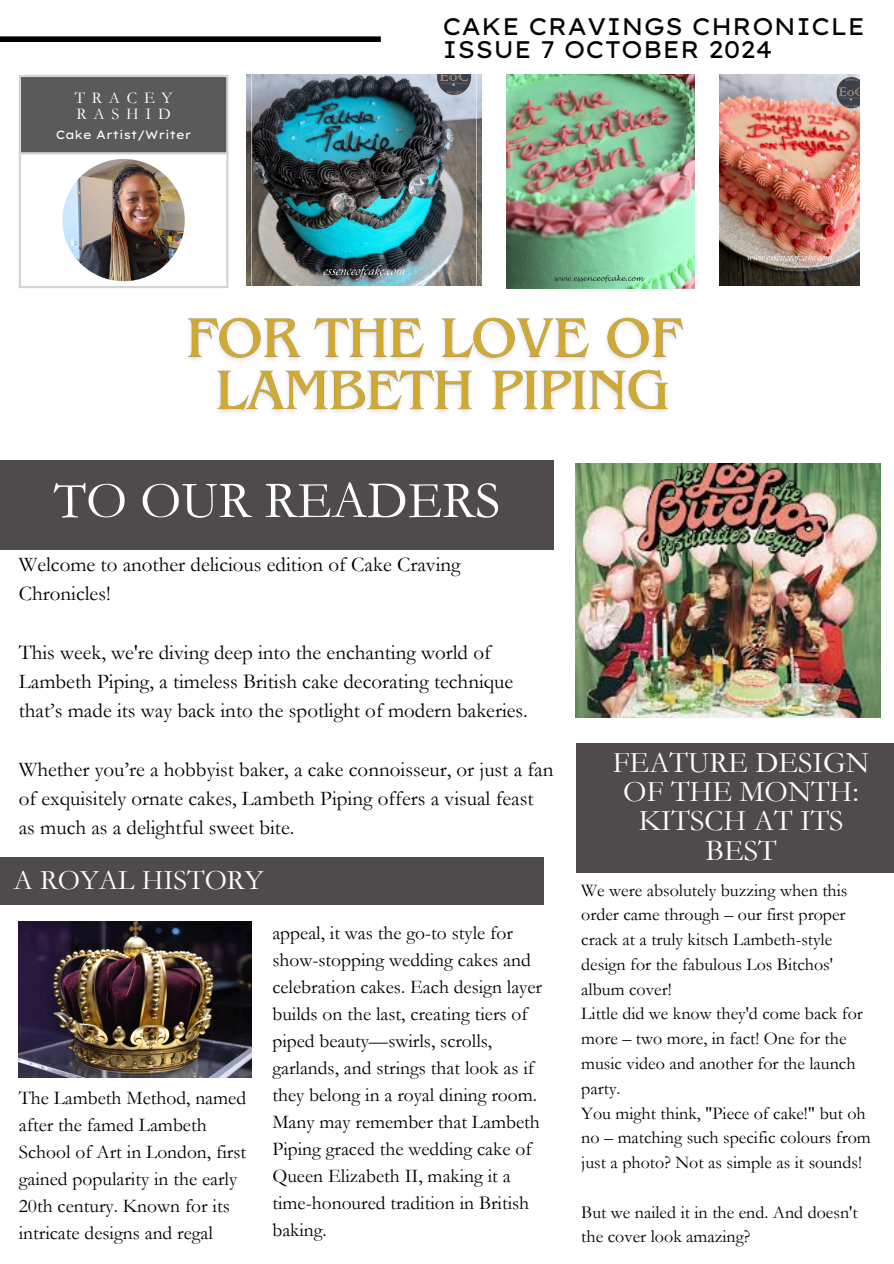
<style>
.page{position:relative;width:894px;height:1264px;background:#fff}
.page>*{position:absolute;margin:0;border:0;box-sizing:border-box;transform-origin:0 0}
.t1{font:52.5px "Garamond";color:#fff}
.t2{font:30px/29.2px "Garamond";color:#fff;text-align:center}
.t3{font:28.5px "Garamond";color:#fff}
.t4{font:24px/23.7px "Lexend Exa";color:#000}
.t5{font:21px/29.2px "Garamond";color:#000}
.t6{font:19.5px/27px "Garamond";color:#000}
.t7{font:18px/24.8px "Garamond";color:#000}
.t8{font:16.5px/15.8px "Garamond";letter-spacing:.41em;color:#fff}
.t9{font:12px "Lexend Exa";color:#fff}
</style>
<div class="page">
<div style="left:0;top:36px;width:381px;height:6px;background:#000"></div>
<div style="left:20px;top:76px;width:207px;height:78px;background:#5a5a5a"></div>
<hr style="left:19px;top:77px;width:2px;height:209px;background:#bcbdc0">
<hr style="left:226px;top:77px;width:2px;height:209px;background:#bcbdc0">
<hr style="left:19px;top:75px;width:209px;height:2px;background:#bcbdc0">
<hr style="left:19px;top:152px;width:209px;height:2px;background:#bcbdc0">
<hr style="left:19px;top:286px;width:209px;height:2px;background:#bcbdc0">
<img style="left:62px;top:159px;width:123px;height:122px;border-radius:50%">
<div style="left:0;top:460px;width:554px;height:89px;background:#4f4b4c"></div>
<div style="left:576px;top:743px;width:317px;height:129px;background:#4f4b4c"></div>
<div style="left:1px;top:856px;width:543px;height:48px;background:#4f4b4c"></div>
<img style="left:575px;top:463px;width:305px;height:254px">
<img style="left:19px;top:921px;width:233px;height:156px">
<img style="left:506px;top:75px;width:188px;height:214px">
<img style="left:719px;top:75px;width:140px;height:210px">
<img style="left:246px;top:75px;width:235px;height:210px">
<img style="left:188px;top:317px;width:495px;height:96px">
<h1 class="t8" style="left:75px;top:90px;width:99px">TRACEY<br>RASHID</h1>
<p class="t9" style="left:56px;top:126px;width:137px">Cake Artist/Writer</p>
<p class="t4" style="left:442px;top:14px;width:424px">CAKE CRAVINGS CHRONICLE<br>ISSUE 7 OCTOBER 2024</p>
<h4 class="t1" style="left:54px;top:471px;width:448px">TO OUR READERS</h4>
<h3 class="t5" style="left:19px;top:550px;width:443px">Welcome to another delicious edition of Cake Craving<br>Chronicles!</h3>
<h5 class="t5" style="left:19px;top:637px;width:510px">This week, we're diving deep into the enchanting world of<br>Lambeth Piping, a timeless British cake decorating technique that’s made its way back into the spotlight of modern bakeries.</h5>
<p class="t5" style="left:19px;top:754px;width:536px">Whether you’re a hobbyist baker, a cake connoisseur, or just a fan of exquisitely ornate cakes, Lambeth Piping offers a visual feast as much as a delightful sweet bite.</p>
<h2 class="t3" style="left:14px;top:864px;width:251px">A ROYAL HISTORY</h2>
<h4 class="t6" style="left:19px;top:1084px;width:229px">The Lambeth Method, named after the famed Lambeth<br>School of Art in London, first gained popularity in the early<br>20th century. Known for its intricate designs and regal</h4>
<p class="t6" style="left:272px;top:919px;width:271px">appeal, it was the go-to style for show-stopping wedding cakes and celebration cakes. Each design layer builds on the last, creating tiers of piped beauty—swirls, scrolls, garlands, and strings that look as if they belong in a royal dining room.<br>Many may remember that Lambeth<br>Piping graced the wedding cake of<br>Queen Elizabeth II, making it a time-honoured tradition in British baking.</p>
<h4 class="t2" style="left:612px;top:748px;width:258px">FEATURE DESIGN<br>OF THE MONTH:<br>KITSCH AT ITS<br>BEST</h4>
<p class="t7" style="left:581px;top:877px;width:291px">We were absolutely buzzing when this order came through – our first proper crack at a truly kitsch Lambeth-style design for the fabulous Los Bitchos' album cover!<br>Little did we know they'd come back for more – two more, in fact! One for the music video and another for the launch party.<br>You might think, "Piece of cake!" but oh no – matching such specific colours from just a photo? Not as simple as it sounds!</p>
<p class="t7" style="left:581px;top:1199px;width:278px">But we nailed it in the end. And doesn't the cover look amazing?</p>
</div>
